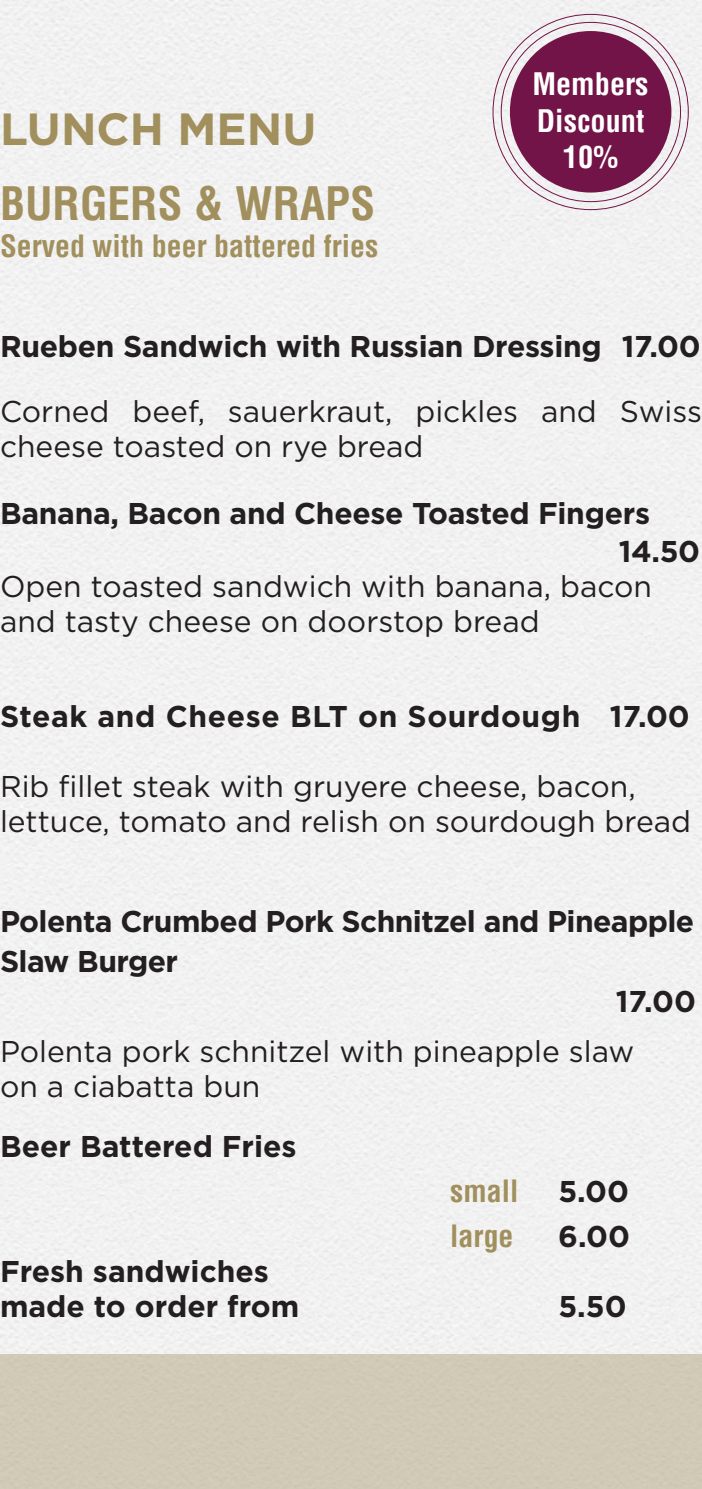
<style>
.page{position:relative;width:702px;height:1489px;background:#fff}
.page>*{position:absolute;margin:0;border:0;box-sizing:border-box;transform-origin:0 0}
.t1{font:700 condensed 45px "Helvetica";color:#a1905d}
.t2{font:700 45px "Gotham";color:#a1905d}
.t3{font:700 condensed 30.25px/36.2px "Helvetica";color:#fff;text-align:center}
.t4{font:30px/35px "Gotham";color:#231f20}
.t5{font:700 30px/37.5px "Gotham";letter-spacing:-.01em;color:#231f20}
.t6{font:700 condensed 30px "Helvetica";color:#a1905d}
.t7{font:700 30px "Gotham";letter-spacing:.02em;color:#231f20}
</style>
<div class="page">
<div style="left:0;top:0;width:702px;height:1488px;background:#f1f1f1"></div>
<div style="left:510px;top:31px;width:161px;height:161px;background:#721447;border-radius:50%"></div>
<div style="left:0;top:1354px;width:702px;height:134px;background:#d1cab6"></div>
<p class="t2" style="left:0;top:100px;width:318px">LUNCH MENU</p>
<p class="t1" style="left:0;top:174px;width:377px">BURGERS &amp; WRAPS</p>
<p class="t6" style="left:0;top:226px;width:380px">Served with beer battered fries</p>
<p class="t3" style="left:532px;top:66px;width:118px">Members<br>Discount<br>10%</p>
<p class="t5" style="left:0;top:327px;width:702px">Rueben Sandwich with Russian Dressing 17.00</p>
<p class="t4" style="left:0;top:393px;width:703px">Corned beef, sauerkraut, pickles and Swiss cheese toasted on rye bread</p>
<p class="t5" style="left:618px;top:494px;width:83px;text-indent:-618px">Banana, Bacon and Cheese Toasted Fingers<br>14.50</p>
<p class="t4" style="left:0;top:568px;width:653px">Open toasted sandwich with banana, bacon and tasty cheese on doorstop bread</p>
<p class="t7" style="left:0;top:696px;width:691px">Steak and Cheese BLT on Sourdough 17.00</p>
<p class="t4" style="left:0;top:768px;width:637px">Rib fillet steak with gruyere cheese, bacon,</p>
<p class="t4" style="left:0;top:803px;width:692px">lettuce, tomato and relish on sourdough bread</p>
<p class="t5" style="left:0;top:902px;width:695px">Polenta Crumbed Pork Schnitzel and Pineapple</p>
<p class="t5" style="left:0;top:942px;width:180px">Slaw Burger</p>
<p class="t5" style="left:616px;top:982px;width:82px">17.00</p>
<p class="t4" style="left:0;top:1033px;width:635px">Polenta pork schnitzel with pineapple slaw</p>
<p class="t4" style="left:0;top:1068px;width:262px">on a ciabatta bun</p>
<p class="t5" style="left:0;top:1127px;width:298px">Beer Battered Fries</p>
<p class="t6" style="left:450px;top:1171px;width:70px">small</p>
<p class="t5" style="left:558px;top:1172px;width:72px">5.00</p>
<p class="t6" style="left:450px;top:1216px;width:65px">large</p>
<p class="t5" style="left:558px;top:1217px;width:73px">6.00</p>
<p class="t5" style="left:0;top:1252px;width:270px">Fresh sandwiches</p>
<p class="t5" style="left:0;top:1287px;width:301px">made to order from</p>
<p class="t5" style="left:558px;top:1287px;width:70px">5.50</p>
</div>
